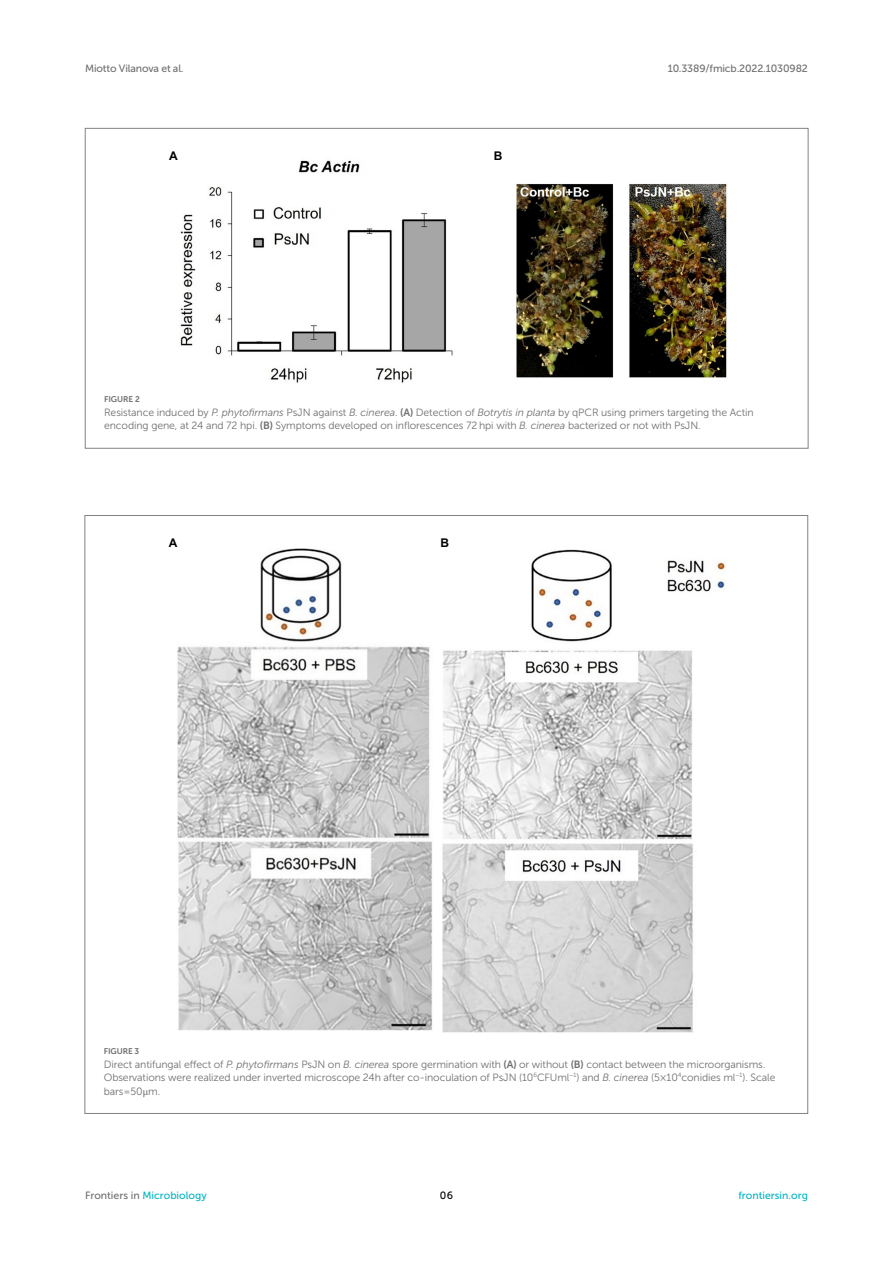
<style>
.page{position:relative;width:893px;height:1263px;background:#fff}
.page>*{position:absolute;margin:0;border:0;box-sizing:border-box;transform-origin:0 0}
.t1{font:700 12px "Arial";color:#000}
.FIG_LEG{font:10.5px/13.5px "Museo Sans 300";letter-spacing:-.01em;color:#706f70}
.t2{font:10.5px "Museo Sans 500";letter-spacing:-.015em;color:#706f70}
.t3{font:10.5px "Museo Sans 500";color:#00b4c4}
.t4{font:10.5px "Museo Sans 500";color:#000}
.FIG_HD{font:8.25px "Museo Sans 700";letter-spacing:-.01em;color:#706f70}
.s1{font-style:italic}
.s2{font-family:"Museo Sans 700"}
.s3{font-family:"STIX General"}
.s4{color:#706f70}
</style>
<div class="page">
<img style="left:177px;top:548px;width:549px;height:485px">
<img style="left:180px;top:160px;width:547px;height:223px">
<p class="t2" style="left:85px;top:63px;width:100px">Miotto Vilanova et al.</p>
<p class="t2" style="left:668px;top:63px;width:142px">10.3389/fmicb.2022.1030982</p>
<p class="t1" style="left:169px;top:147px;width:10px">A</p>
<p class="t1" style="left:494px;top:147px;width:10px">B</p>
<p class="FIG_HD" style="left:104px;top:395px;width:37px">FIGURE 2</p>
<p class="FIG_LEG" style="left:104px;top:405px;width:651px">Resistance induced by <span class="s1">P. phytofirmans</span> PsJN against <span class="s1">B. cinerea</span>. <span class="s2">(A)</span> Detection of <span class="s1">Botrytis in planta</span> by qPCR using primers targeting the Actin encoding gene, at 24 and 72 hpi. <span class="s2">(B)</span> Symptoms developed on inflorescences 72 hpi with <span class="s1">B. cinerea</span> bacterized or not with PsJN.</p>
<p class="t1" style="left:169px;top:534px;width:10px">A</p>
<p class="t1" style="left:440px;top:534px;width:10px">B</p>
<p class="FIG_HD" style="left:104px;top:1046px;width:37px">FIGURE 3</p>
<p class="FIG_LEG" style="left:104px;top:1057px;width:673px">Direct antifungal effect of <span class="s1">P. phytofirmans</span> PsJN on <span class="s1">B. cinerea</span> spore germination with <span class="s2">(A)</span> or without <span class="s2">(B)</span> contact between the microorganisms.<br>Observations were realized under inverted microscope 24 h after co-inoculation of PsJN (10<sup>6</sup> CFU ml<sup>−</sup><sup>1</sup>) and <span class="s1">B. cinerea</span> (5 × 10<sup>4</sup> conidies ml<sup>−</sup><sup>1</sup>). Scale bars = 50 <span class="s3">μ</span>m.</p>
<p class="t3" style="left:85px;top:1190px;width:123px"><span class="s4">Frontiers in</span> Microbiology</p>
<p class="t4" style="left:440px;top:1190px;width:15px">06</p>
<p class="t3" style="left:738px;top:1190px;width:71px">frontiersin.org</p>
</div>
